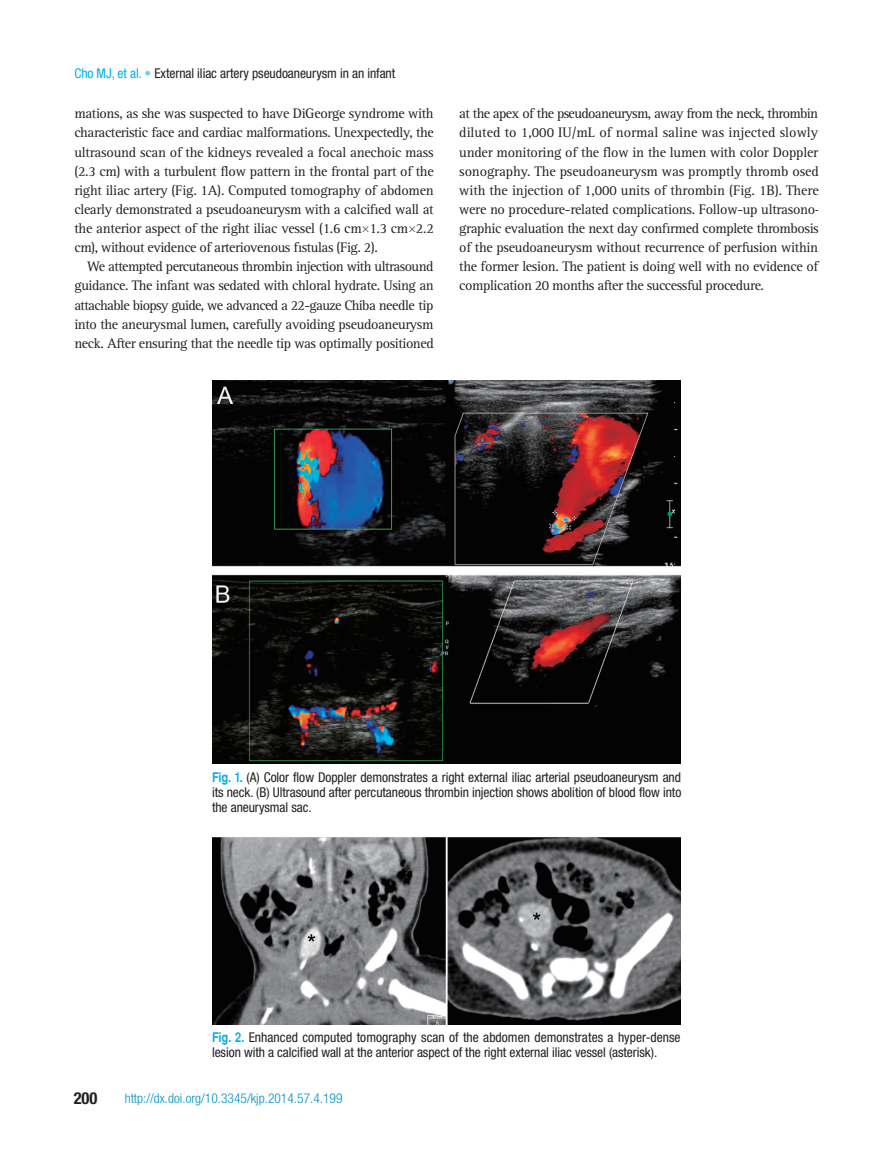
<style>
.page{position:relative;width:893px;height:1170px;background:#fff}
.page>*{position:absolute;margin:0;border:0;box-sizing:border-box;transform-origin:0 0}
.t1{font:700 condensed 16.5px "Helvetica Neue";color:#231f20}
.t2{font:14.25px/19px "Rotis Serif Std";letter-spacing:-.03em;color:#231f20;text-align:justify}
.t3{font:condensed 13.5px/15px "Helvetica Neue";letter-spacing:-.005em;color:#231f20}
.t4{font:300 condensed 13.5px "Helvetica Neue";color:#0092c8}
.s1{color:#00aeef}
.s2{color:#6bcff6}
.s3{font-family:"Times New Roman";font-size:15px}
.s4{font-family:"Helvetica";font-weight:700;color:#00aeef}
</style>
<div class="page">
<img style="left:212px;top:837px;width:469px;height:187px">
<img style="left:212px;top:381px;width:469px;height:382px">
<p class="t3" style="left:74px;top:65px;width:322px"><span class="s1">Cho MJ, et al.</span> <span class="s2">•</span> External iliac artery pseudoaneurysm in an infant</p>
<p class="t2" style="left:74px;top:104px;width:361px">mations, as she was suspected to have DiGeorge syndrome with characteristic face and cardiac malformations. Unexpectedly, the ultrasound scan of the kidneys revealed a focal anechoic mass (2.3 cm) with a turbulent flow pattern in the frontal part of the right iliac artery (Fig. 1A). Computed tomography of abdomen clearly demonstrated a pseudoaneurysm with a calcified wall at the anterior aspect of the right iliac vessel (1.6 cm<span class="s3">×</span>1.3 cm<span class="s3">×</span>2.2 cm), without evidence of arteriovenous fistulas (Fig. 2).</p>
<p class="t2" style="left:74px;top:257px;width:361px;text-indent:13px">We attempted percutaneous thrombin injection with ultrasound guidance. The infant was sedated with chloral hydrate. Using an attachable biopsy guide, we advanced a 22-gauze Chiba needle tip into the aneurysmal lumen, carefully avoiding pseudoaneurysm neck. After ensuring that the needle tip was optimally positioned</p>
<p class="t2" style="left:459px;top:104px;width:361px">at the apex of the pseudoaneurysm, away from the neck, thrombin diluted to 1,000 IU/mL of normal saline was injected slowly under monitoring of the flow in the lumen with color Doppler sonography. The pseudoaneurysm was promptly thromb osed with the injection of 1,000 units of thrombin (Fig. 1B). There were no procedure-related complications. Follow-up ultrasono&shy;graphic evaluation the next day confirmed complete thrombosis of the pseudoaneurysm without recurrence of perfusion within the former lesion. The patient is doing well with no evidence of complication 20 months after the successful procedure.</p>
<p class="t3" style="left:212px;top:770px;width:471px;text-align:justify"><span class="s4">Fig. 1.</span> (A) Color flow Doppler demonstrates a right external iliac arterial pseudoaneurysm and its neck. (B) Ultrasound after percutaneous thrombin injection shows abolition of blood flow into the aneurysmal sac.</p>
<p class="t1" style="left:74px;top:1087px;width:25px">200</p>
<p class="t3" style="left:212px;top:1029px;width:470px"><span class="s4">Fig. 2.</span> Enhanced computed tomography scan of the abdomen demonstrates a hyper-dense lesion with a calcified wall at the anterior aspect of the right external iliac vessel (asterisk).</p>
<p class="t4" style="left:125px;top:1090px;width:219px">http://dx.doi.org/10.3345/kjp.2014.57.4.199</p>
</div>
